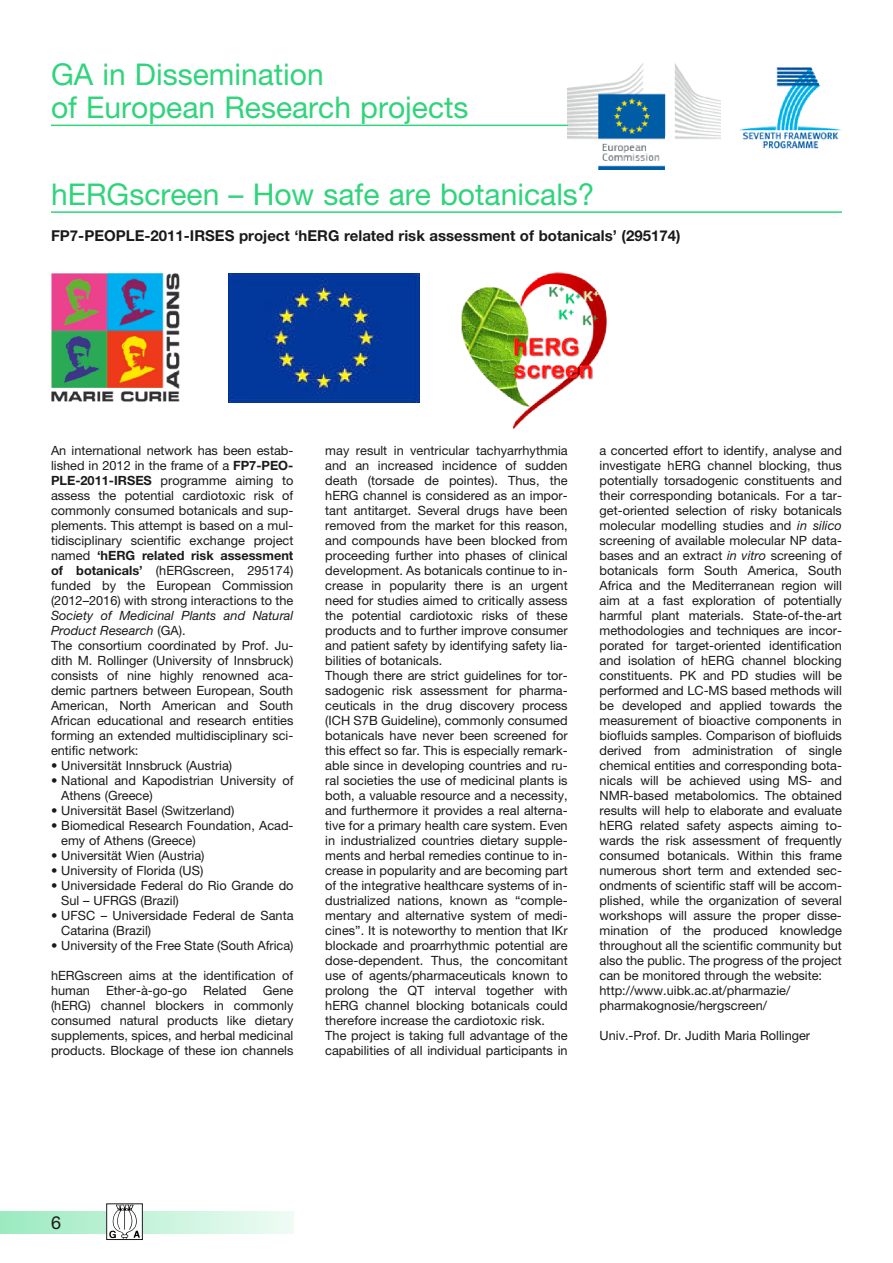
<style>
.page{position:relative;width:893px;height:1263px;background:#fff}
.page>*{position:absolute;margin:0;border:0;box-sizing:border-box;transform-origin:0 0}
.t1{font:30px/33px "Helvetica Neue LT Std";color:#2fd47b}
.t2{font:18px "Helvetica Neue LT Std";color:#1b1a1b}
.t3{font:700 15px "Helvetica Neue LT Std";color:#1b1a1b}
.t4{font:12.75px/15px "Helvetica Neue LT Std";color:#1b1a1b}
.s1{font-weight:700}
.s2{font-style:italic}
</style>
<div class="page">
<svg style="left:0;top:1212px;width:293px;height:21px;background:#c5f3da"></svg>
<img style="left:108px;top:1205px;width:33px;height:33px">
<div style="left:106px;top:1203px;width:37px;height:37px;border:1px solid #1b1a1b"></div>
<hr style="left:51px;top:211px;width:791px;height:2px;background:#2fd47b">
<img style="left:568px;top:64px;width:152px;height:106px">
<hr style="left:51px;top:125px;width:517px;height:1px;background:#2fd47b">
<img style="left:739px;top:67px;width:102px;height:82px">
<img style="left:51px;top:273px;width:129px;height:129px">
<img style="left:461px;top:272px;width:146px;height:158px">
<img style="left:228px;top:273px;width:191px;height:130px">
<h1 class="t1" style="left:51px;top:61px;width:419px">GA in Dissemination<br>of European Research projects</h1>
<h1 class="t1" style="left:51px;top:181px;width:545px">hERGscreen – How safe are botanicals?</h1>
<p class="t3" style="left:51px;top:230px;width:631px">FP7-PEOPLE-2011-IRSES project ‘hERG related risk assessment of botanicals’ (295174)</p>
<p class="t4" style="left:51px;top:444px;width:244px;text-align:justify">An international network has been estab&shy;lished in 2012 in the frame of a <span class="s1">FP7-PEO-PLE-2011-IRSES</span> programme aiming to assess the potential cardiotoxic risk of commonly consumed botanicals and sup&shy;plements. This attempt is based on a mul&shy;tidisciplinary scientific exchange project named <span class="s1">‘hERG related risk assessment of botanicals’</span> (hERGscreen, 295174) funded by the European Commission (2012–2016) with strong interactions to the</p>
<p class="t4" style="left:51px;top:609px;width:244px"><span class="s2">Society of Medicinal Plants and Natural Product Research</span> (GA).<br>The consortium coordinated by Prof. Ju&shy;dith M. Rollinger (University of Innsbruck) consists of nine highly renowned aca&shy;demic partners between European, South American, North American and South African educational and research entities forming an extended multidisciplinary sci&shy;entific network:</p>
<p class="t4" style="left:51px;top:759px;width:183px">• Universität Innsbruck (Austria)</p>
<p class="t4" style="left:61px;top:774px;width:234px;text-indent:-10px">• National and Kapodistrian University of<br>Athens (Greece)</p>
<p class="t4" style="left:51px;top:804px;width:185px">• Universität Basel (Switzerland)</p>
<p class="t4" style="left:61px;top:819px;width:234px;text-indent:-10px">• Biomedical Research Foundation, Acad&shy;emy of Athens (Greece)</p>
<p class="t4" style="left:51px;top:849px;width:155px">• Universität Wien (Austria)</p>
<p class="t4" style="left:51px;top:864px;width:154px">• University of Florida (US)</p>
<p class="t4" style="left:61px;top:879px;width:234px;text-indent:-10px">• Universidade Federal do Rio Grande do<br>Sul – UFRGS (Brazil)</p>
<p class="t4" style="left:61px;top:909px;width:234px;text-indent:-10px">• UFSC – Universidade Federal de Santa<br>Catarina (Brazil)</p>
<p class="t4" style="left:51px;top:939px;width:244px">• University of the Free State (South Africa)</p>
<p class="t4" style="left:51px;top:969px;width:244px">hERGscreen aims at the identification of human</p>
<p class="t4" style="left:51px;top:984px;width:244px;text-align:justify;text-indent:212px">Gene (hERG) channel blockers in commonly consumed natural products like dietary supplements, spices, and herbal medicinal products. Blockage of these ion channels</p>
<p class="t4" style="left:106px;top:984px;width:82px">Ether-à-go-go</p>
<p class="t4" style="left:203px;top:984px;width:45px">Related</p>
<p class="t4" style="left:325px;top:444px;width:244px">may result in ventricular tachyarrhythmia and an increased incidence of sudden death (torsade de pointes). Thus, the hERG channel is considered as an impor&shy;tant antitarget. Several drugs have been removed from the market for this reason, and compounds have been blocked from proceeding further into phases of clinical development. As botanicals continue to in&shy;crease in popularity there is an urgent need for studies aimed to critically assess the potential cardiotoxic risks of these products and to further improve consumer and patient safety by identifying safety lia&shy;bilities of botanicals.<br>Though there are strict guidelines for tor&shy;sadogenic risk assessment for pharma&shy;ceuticals in the drug discovery process (ICH S7B Guideline), commonly consumed botanicals have never been screened for this effect so far. This is especially remark&shy;able since in developing countries and ru&shy;ral societies the use of medicinal plants is both, a valuable resource and a necessity, and furthermore it provides a real alterna&shy;tive for a primary health care system. Even in industrialized countries dietary supple&shy;ments and herbal remedies continue to in&shy;crease in popularity and are becoming part of the integrative healthcare systems of in&shy;dustrialized nations, known as “comple&shy;mentary and alternative system of medi&shy;cines”. It is noteworthy to mention that IKr blockade and proarrhythmic potential are dose-dependent. Thus, the concomitant use of agents/pharmaceuticals known to prolong the QT interval together with hERG channel blocking botanicals could therefore increase the cardiotoxic risk.<br>The project is taking full advantage of the capabilities of all individual participants in</p>
<p class="t4" style="left:600px;top:444px;width:244px">a concerted effort to identify, analyse and investigate hERG channel blocking, thus potentially torsadogenic constituents and their corresponding botanicals. For a tar&shy;get-oriented selection of risky botanicals molecular modelling studies and <span class="s2">in silico </span>screening of available molecular NP data&shy;bases and an extract <span class="s2">in vitro</span> screening of botanicals form South America, South Africa and the Mediterranean region will aim at a fast exploration of potentially harmful plant materials. State-of-the-art methodologies and techniques are incor&shy;porated for target-oriented identification and isolation of hERG channel blocking constituents. PK and PD studies will be performed and LC-MS based methods will be developed and applied towards the measurement of bioactive components in biofluids samples. Comparison of biofluids derived from administration of single chemical entities and corresponding bota&shy;nicals will be achieved using MS- and NMR-based metabolomics. The obtained results will help to elaborate and evaluate hERG related safety aspects aiming to&shy;wards the risk assessment of frequently consumed botanicals. Within this frame numerous short term and extended sec&shy;ondments of scientific staff will be accom&shy;plished, while the organization of several workshops will assure the proper disse&shy;mination of the produced knowledge throughout all the scientific community but also the public. The progress of the project can be monitored through the website: http://www.uibk.ac.at/pharmazie/ pharmakognosie/hergscreen/</p>
<p class="t4" style="left:600px;top:1029px;width:212px">Univ.-Prof. Dr. Judith Maria Rollinger</p>
<h2 class="t2" style="left:51px;top:1216px;width:12px">6</h2>
</div>
